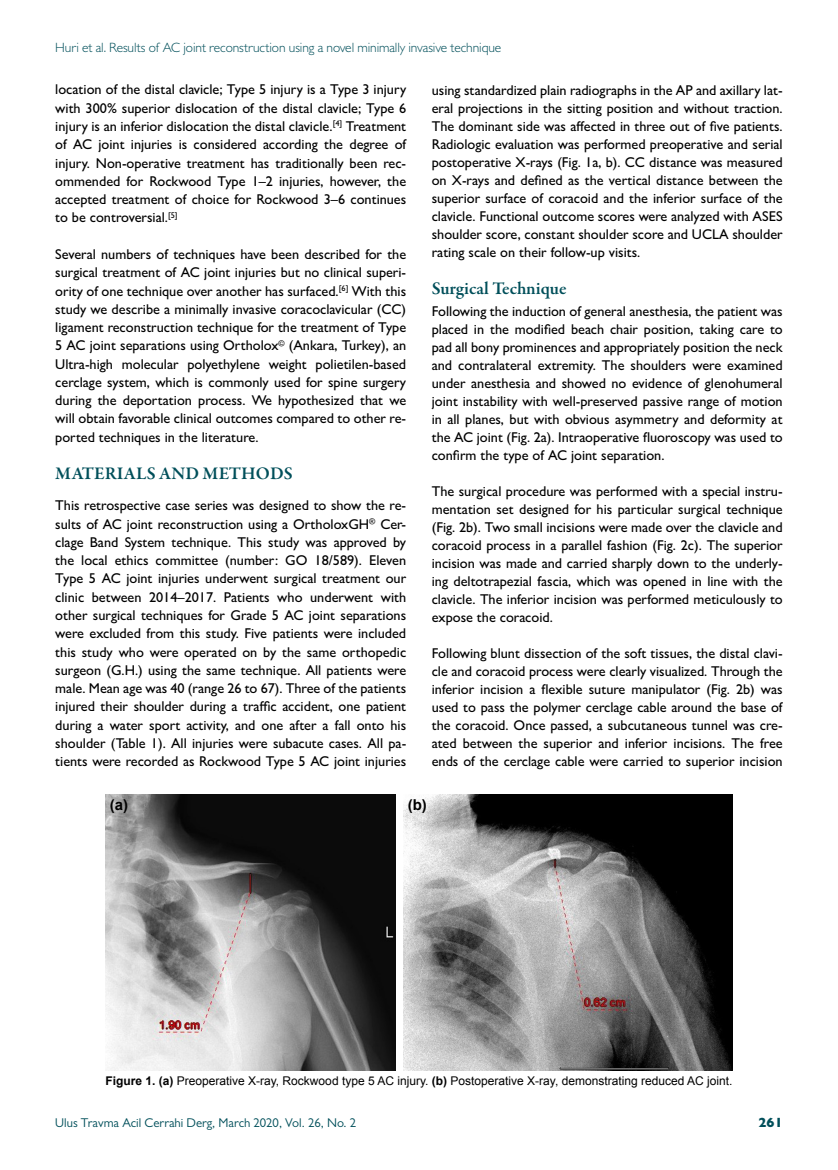
<style>
.page{position:relative;width:838px;height:1170px;background:#fff}
.page>*{position:absolute;margin:0;border:0;box-sizing:border-box;transform-origin:0 0}
.t1{font:600 18px "Garamond Premr Pro";color:#004f5a}
.t2{font:700 15px "Arial";color:#000}
.t3{font:500 14.25px/18.3px "Gill Sans MT Pro";color:#000;text-align:justify}
.t4{font:300 13.5px "Gill Sans MT Pro";letter-spacing:-.005em;color:#004f5a}
.t5{font:800 13.5px "Gill Sans MT Pro";color:#004f5a}
.t6{font:12.75px "Gill Sans MT Pro";color:#004f5a}
.t7{font:12px "Arial";color:#000}
.s1{font-weight:700}
</style>
<div class="page">
<img style="left:105px;top:794px;width:291px;height:276px">
<img style="left:404px;top:794px;width:328px;height:276px">
<p class="t4" style="left:55px;top:39px;width:447px">Huri et al. Results of AC joint reconstruction using a novel minimally invasive technique</p>
<p class="t3" style="left:55px;top:80px;width:352px">location of the distal clavicle; Type 5 injury is a Type 3 injury with 300% superior dislocation of the distal clavicle; Type 6 injury is an inferior dislocation the distal clavicle.<sup>[4]</sup> Treatment of AC joint injuries is considered according the degree of injury. Non-operative treatment has traditionally been rec&shy;ommended for Rockwood Type 1–2 injuries, however, the accepted treatment of choice for Rockwood 3–6 continues to be controversial.<sup>[5]</sup></p>
<p class="t3" style="left:55px;top:245px;width:352px">Several numbers of techniques have been described for the surgical treatment of AC joint injuries but no clinical superi&shy;ority of one technique over another has surfaced.<sup>[6]</sup> With this study we describe a minimally invasive coracoclavicular (CC) ligament reconstruction technique for the treatment of Type 5 AC joint separations using Ortholox<sup>©</sup> (Ankara, Turkey), an Ultra-high molecular polyethylene weight polietilen-based cerclage system, which is commonly used for spine surgery during the deportation process. We hypothesized that we will obtain favorable clinical outcomes compared to other re&shy;ported techniques in the literature.</p>
<p class="t1" style="left:55px;top:463px;width:239px">MATERIALS AND METHODS</p>
<p class="t3" style="left:55px;top:496px;width:352px">This retrospective case series was designed to show the re&shy;sults of AC joint reconstruction using a OrtholoxGH<sup>®</sup> Cer&shy;clage Band System technique. This study was approved by the local ethics committee (number: GO 18/589). Eleven Type 5 AC joint injuries underwent surgical treatment our clinic between 2014–2017. Patients who underwent with other surgical techniques for Grade 5 AC joint separations were excluded from this study. Five patients were included this study who were operated on by the same orthopedic surgeon (G.H.) using the same technique. All patients were male. Mean age was 40 (range 26 to 67). Three of the patients injured their shoulder during a traffic accident, one patient during a water sport activity, and one after a fall onto his shoulder (Table 1). All injuries were subacute cases. All pa&shy;tients were recorded as Rockwood Type 5 AC joint injuries</p>
<p class="t3" style="left:432px;top:81px;width:352px">using standardized plain radiographs in the AP and axillary lat&shy;eral projections in the sitting position and without traction.<br>The dominant side was affected in three out of five patients.<br>Radiologic evaluation was performed preoperative and serial postoperative X-rays (Fig. 1a, b). CC distance was measured on X-rays and defined as the vertical distance between the superior surface of coracoid and the inferior surface of the clavicle. Functional outcome scores were analyzed with ASES shoulder score, constant shoulder score and UCLA shoulder rating scale on their follow-up visits.</p>
<p class="t1" style="left:432px;top:277px;width:136px">Surgical Technique</p>
<p class="t3" style="left:432px;top:302px;width:352px">Following the induction of general anesthesia, the patient was placed in the modified beach chair position, taking care to pad all bony prominences and appropriately position the neck and contralateral extremity. The shoulders were examined under anesthesia and showed no evidence of glenohumeral joint instability with well-preserved passive range of motion in all planes, but with obvious asymmetry and deformity at the AC joint (Fig. 2a). Intraoperative fluoroscopy was used to confirm the type of AC joint separation.</p>
<p class="t3" style="left:432px;top:482px;width:352px">The surgical procedure was performed with a special instru&shy;mentation set designed for his particular surgical technique (Fig. 2b). Two small incisions were made over the clavicle and coracoid process in a parallel fashion (Fig. 2c). The superior incision was made and carried sharply down to the underly&shy;ing deltotrapezial fascia, which was opened in line with the clavicle. The inferior incision was performed meticulously to expose the coracoid.</p>
<p class="t3" style="left:432px;top:644px;width:352px">Following blunt dissection of the soft tissues, the distal clavi&shy;cle and coracoid process were clearly visualized. Through the inferior incision a flexible suture manipulator (Fig. 2b) was used to pass the polymer cerclage cable around the base of the coracoid. Once passed, a subcutaneous tunnel was cre&shy;ated between the superior and inferior incisions. The free ends of the cerclage cable were carried to superior incision</p>
<p class="t2" style="left:110px;top:795px;width:20px">(a)</p>
<p class="t2" style="left:408px;top:795px;width:21px">(b)</p>
<p class="t7" style="left:105px;top:1073px;width:628px"><span class="s1">Figure 1. (a)</span> Preoperative X-ray, Rockwood type 5 AC injury. <span class="s1">(b)</span> Postoperative X-ray, demonstrating reduced AC joint.</p>
<p class="t6" style="left:55px;top:1115px;width:302px">Ulus Travma Acil Cerrahi Derg, March 2020, Vol. 26, No. 2</p>
<p class="t5" style="left:758px;top:1114px;width:26px">261</p>
</div>
